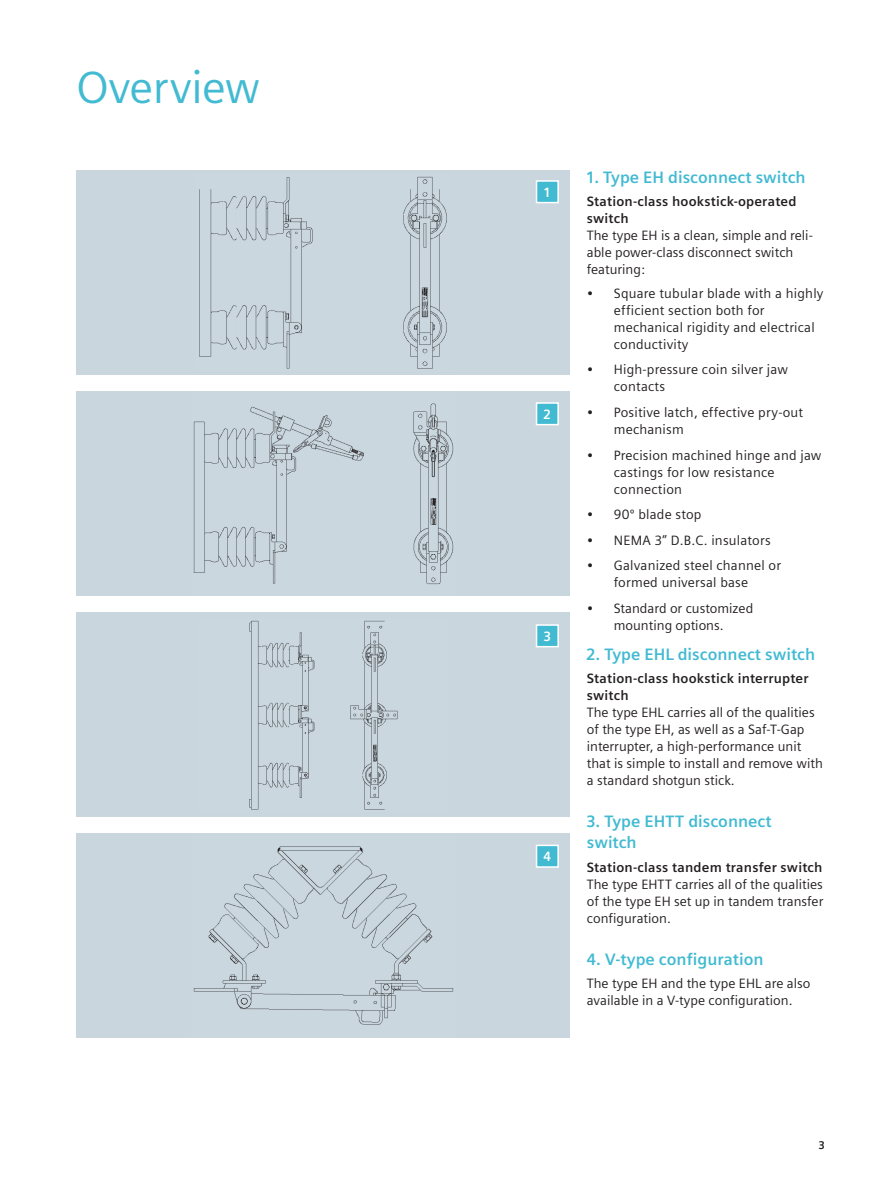
<style>
.page{position:relative;width:893px;height:1191px;background:#fff}
.page>*{position:absolute;margin:0;border:0;box-sizing:border-box;transform-origin:0 0}
._01__Headline__30pt{font:45px "Siemens Sans";letter-spacing:-.01em;color:#41bad2}
._02__Subhead_Intro{font:700 16.5px/21.5px "Siemens Sans";color:#41bad2}
.Fließtext_9pt{font:13.5px/17px "Siemens Sans";color:#231f20}
._04__Headline_paragr{font:700 13.5px/17px "Siemens Sans";letter-spacing:.015em;color:#231f20}
._04__Body_text__9pt{font:700 13.5px "Siemens Sans";color:#fff}
.t1{font:700 11.25px "Siemens Sans";color:#231f20}
</style>
<div class="page">
<div style="left:77px;top:170px;width:493px;height:204px;background:#c9d6de"></div>
<img style="left:199px;top:176px;width:248px;height:193px">
<div style="left:536px;top:181px;width:22px;height:22px;background:#41bad2"></div>
<div style="left:536px;top:180px;width:23px;height:23px;border:2px solid #fff"></div>
<div style="left:77px;top:391px;width:493px;height:204px;background:#c9d6de"></div>
<img style="left:193px;top:403px;width:261px;height:182px">
<div style="left:536px;top:403px;width:22px;height:21px;background:#41bad2"></div>
<div style="left:536px;top:402px;width:23px;height:23px;border:2px solid #fff"></div>
<div style="left:77px;top:612px;width:493px;height:204px;background:#c9d6de"></div>
<img style="left:249px;top:620px;width:149px;height:190px">
<div style="left:536px;top:625px;width:22px;height:21px;background:#41bad2"></div>
<div style="left:536px;top:624px;width:23px;height:23px;border:2px solid #fff"></div>
<div style="left:77px;top:833px;width:493px;height:205px;background:#c9d6de"></div>
<img style="left:193px;top:846px;width:261px;height:179px">
<div style="left:536px;top:845px;width:22px;height:22px;background:#41bad2"></div>
<div style="left:536px;top:844px;width:23px;height:23px;border:2px solid #fff"></div>
<p class="_01__Headline__30pt" style="left:77px;top:62px;width:185px">Overview</p>
<p class="_04__Body_text__9pt" style="left:544px;top:185px;width:8px">1</p>
<p class="_04__Body_text__9pt" style="left:544px;top:407px;width:9px">2</p>
<p class="_04__Body_text__9pt" style="left:544px;top:628px;width:9px">3</p>
<p class="_04__Body_text__9pt" style="left:543px;top:849px;width:9px">4</p>
<p class="_02__Subhead_Intro" style="left:587px;top:166px;width:220px">1. Type EH disconnect switch</p>
<p class="_04__Headline_paragr" style="left:587px;top:193px;width:211px">Station-class hookstick-operated switch</p>
<p class="Fließtext_9pt" style="left:587px;top:227px;width:228px">The type EH is a clean, simple and reli&shy;able power-class disconnect switch featuring:</p>
<p class="Fließtext_9pt" style="left:614px;top:285px;width:211px;text-indent:-27px">• Square tubular blade with a highly efficient section both for mechanical rigidity and electrical conductivity</p>
<p class="Fließtext_9pt" style="left:614px;top:361px;width:176px;text-indent:-27px">• High-pressure coin silver jaw contacts</p>
<p class="Fließtext_9pt" style="left:614px;top:404px;width:191px;text-indent:-27px">• Positive latch, effective pry-out mechanism</p>
<p class="Fließtext_9pt" style="left:614px;top:446px;width:209px;text-indent:-27px">• Precision machined hinge and jaw castings for low resistance connection</p>
<p class="Fließtext_9pt" style="left:587px;top:506px;width:116px">• 90º blade stop</p>
<p class="Fließtext_9pt" style="left:587px;top:531px;width:185px">• NEMA 3” D.B.C. insulators</p>
<p class="Fließtext_9pt" style="left:587px;top:557px;width:196px;text-align:center">• Galvanized steel channel or formed universal base</p>
<p class="Fließtext_9pt" style="left:587px;top:599px;width:168px;text-align:center">• Standard or customized mounting options.</p>
<p class="_02__Subhead_Intro" style="left:587px;top:643px;width:230px">2. Type EHL disconnect switch</p>
<p class="_04__Headline_paragr" style="left:587px;top:670px;width:223px">Station-class hookstick interrupter switch</p>
<p class="Fließtext_9pt" style="left:587px;top:704px;width:238px">The type EHL carries all of the qualities of the type EH, as well as a Saf-T-Gap interrupter, a high-performance unit that is simple to install and remove with a standard shotgun stick.</p>
<p class="_02__Subhead_Intro" style="left:587px;top:810px;width:186px">3. Type EHTT disconnect switch</p>
<p class="_04__Headline_paragr" style="left:587px;top:859px;width:237px">Station-class tandem transfer switch</p>
<p class="Fließtext_9pt" style="left:587px;top:876px;width:238px;text-align:justify">The type EHTT carries all of the qualities of the type EH set up in tandem transfer configuration.</p>
<p class="_02__Subhead_Intro" style="left:587px;top:948px;width:178px">4. V-type configuration</p>
<p class="Fließtext_9pt" style="left:587px;top:975px;width:225px">The type EH and the type EHL are also available in a V-type configuration.</p>
<p class="t1" style="left:819px;top:1138px;width:8px">3</p>
</div>
